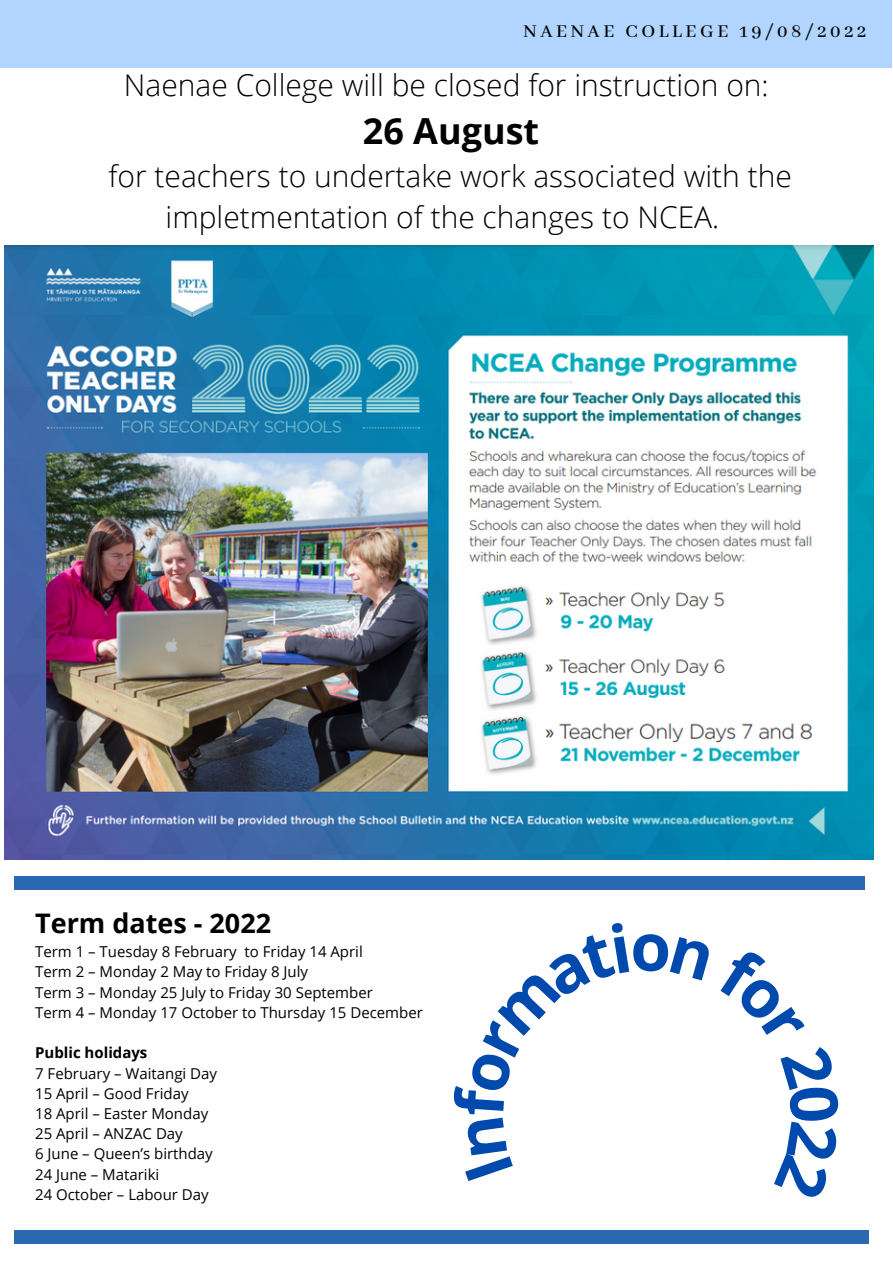
<style>
.page{position:relative;width:893px;height:1264px;background:#fff}
.page>*{position:absolute;margin:0;border:0;box-sizing:border-box;transform-origin:0 0}
.t1{font:700 36px "Open Sans";color:#000}
.t2{font:300 30px/41.5px "Open Sans";color:#000;text-align:center}
.t3{font:700 27px "Open Sans";color:#000}
.t4{font:500 20.1px "Abhaya Libre";letter-spacing:.18em;color:#000}
.t5{font:15px/20.2px "Open Sans";color:#000}
.t6{font:700 15px "Open Sans";color:#000}
</style>
<div class="page">
<img style="left:5px;top:246px;width:868px;height:613px">
<div style="left:14px;top:876px;width:850px;height:13px;background:#2a68b2"></div>
<div style="left:14px;top:1230px;width:854px;height:13px;background:#2a68b2"></div>
<div style="left:0;top:0;width:891px;height:67px;background:#b1d5ff"></div>
<h3 class="t4" style="left:523px;top:20px;width:344px">NAENAE COLLEGE 19/08/2022</h3>
<h2 class="t2" style="left:124px;top:63px;width:646px">Naenae College will be closed for instruction on:</h2>
<h1 class="t1" style="left:363px;top:106px;width:178px">26 August</h1>
<h2 class="t2" style="left:108px;top:154px;width:684px">for teachers to undertake work associated with the impletmentation of the changes to NCEA.</h2>
<h3 class="t3" style="left:35px;top:904px;width:237px">Term dates - 2022</h3>
<p class="t5" style="left:35px;top:941px;width:389px">Term 1 – Tuesday 8 February to Friday 14 April<br>Term 2 – Monday 2 May to Friday 8 July<br>Term 3 – Monday 25 July to Friday 30 September<br>Term 4 – Monday 17 October to Thursday 15 December</p>
<p class="t6" style="left:35px;top:1042px;width:114px">Public holidays</p>
<p class="t5" style="left:35px;top:1062px;width:183px">7 February – Waitangi Day<br>15 April – Good Friday<br>18 April – Easter Monday<br>25 April – ANZAC Day<br>6 June – Queen’s birthday<br>24 June – Matariki<br>24 October – Labour Day</p>
</div>
